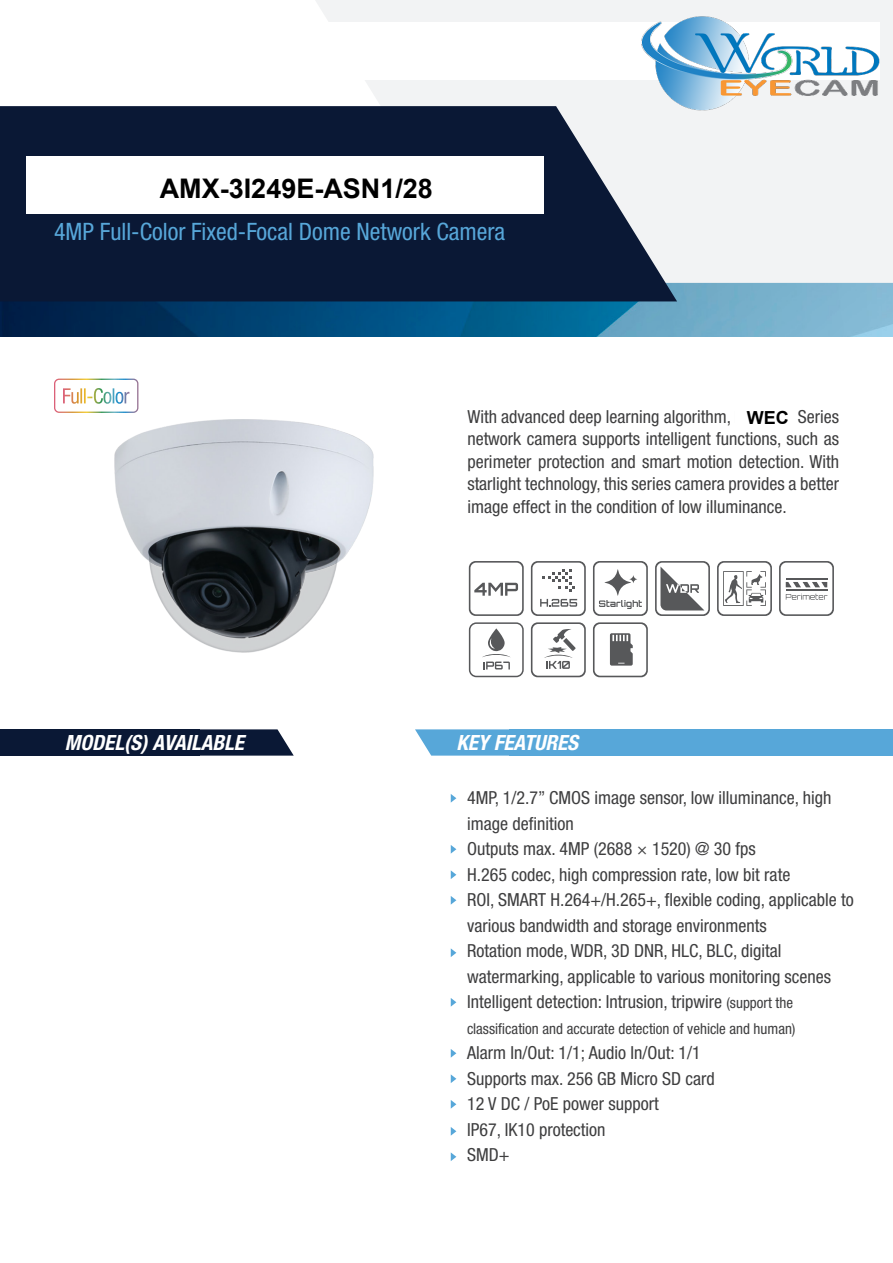
<style>
.page{position:relative;width:893px;height:1263px;background:#fff}
.page>*{position:absolute;margin:0;border:0;box-sizing:border-box;transform-origin:0 0}
.t1{font:condensed 24px "Helvetica Neue LT Std";color:#57a7d9}
.t2{font:italic 700 condensed 21px "Helvetica Neue LT Std";color:#fff}
.t3{font:condensed 18px/22.5px "Helvetica Neue LT Std";color:#3e3e3f}
.t4{font:condensed 15px "Helvetica Neue LT Std";color:#3e3e3f}
.s1{font-size:15px}
</style>
<div class="page">
<img style="left:0;top:283px;width:893px;height:54px">
<div style="left:316px;top:0;width:577px;height:283px;background:#f2f3f4"></div>
<svg style="left:0;top:106px;width:677px;height:195px;background:#25314b"></svg>
<svg style="left:415px;top:729px;width:94px;height:27px;background:#69b0dd"></svg>
<div style="left:509px;top:729px;width:384px;height:27px;background:#57a7d9"></div>
<svg style="left:200px;top:729px;width:94px;height:27px;background:#26324c"></svg>
<div style="left:0;top:729px;width:200px;height:27px;background:#0a1835"></div>
<svg style="left:451px;top:794px;width:5px;height:9px"></svg>
<svg style="left:451px;top:845px;width:5px;height:9px"></svg>
<svg style="left:451px;top:870px;width:5px;height:9px"></svg>
<svg style="left:451px;top:896px;width:5px;height:9px"></svg>
<svg style="left:451px;top:948px;width:5px;height:9px"></svg>
<svg style="left:451px;top:998px;width:5px;height:9px"></svg>
<svg style="left:451px;top:1049px;width:5px;height:9px"></svg>
<svg style="left:451px;top:1074px;width:5px;height:9px"></svg>
<svg style="left:451px;top:1100px;width:5px;height:9px"></svg>
<svg style="left:451px;top:1127px;width:5px;height:9px"></svg>
<svg style="left:451px;top:1152px;width:5px;height:9px"></svg>
<div style="left:469px;top:622px;width:55px;height:55px;border:2px solid #57585a;border-radius:7px"></div>
<svg style="left:482px;top:628px;width:29px;height:41px"></svg>
<svg style="left:531px;top:561px;width:55px;height:55px"></svg>
<svg style="left:593px;top:622px;width:55px;height:55px"></svg>
<svg style="left:779px;top:561px;width:55px;height:55px"></svg>
<svg style="left:469px;top:561px;width:55px;height:55px"></svg>
<svg style="left:655px;top:561px;width:55px;height:55px"></svg>
<svg style="left:717px;top:561px;width:55px;height:55px"></svg>
<div style="left:54px;top:379px;width:84px;height:34px;border:1px solid #fff;border-radius:4px"></div>
<svg style="left:63px;top:388px;width:66px;height:16px"></svg>
<img style="left:114px;top:420px;width:260px;height:232px">
<svg style="left:593px;top:561px;width:55px;height:55px"></svg>
<svg style="left:531px;top:622px;width:55px;height:55px"></svg>
<div style="left:9px;top:22px;width:870px;height:57px;background:#fff"></div>
<img style="left:641px;top:14px;width:241px;height:99px">
<div style="left:27px;top:157px;width:517px;height:57px;background:#fff"></div>
<svg style="left:746px;top:410px;width:42px;height:14px"></svg>
<p class="t1" style="left:54px;top:218px;width:453px">4MP Full-Color Fixed-Focal Dome Network Camera</p>
<p class="t3" style="left:467px;top:405px;width:373px;text-align:justify">With advanced deep learning algorithm, Diamond Series network camera supports intelligent functions, such as perimeter protection and smart motion detection. With starlight technology, this series camera provides a better image effect in the condition of low illuminance.</p>
<p class="t2" style="left:65px;top:730px;width:181px">MODEL(S) AVAILABLE</p>
<p class="t2" style="left:456px;top:730px;width:123px">KEY FEATURES</p>
<p class="t3" style="left:467px;top:785px;width:366px;line-height:25.5px">4MP, 1/2.7” CMOS image sensor, low illuminance, high image definition</p>
<p class="t3" style="left:467px;top:837px;width:290px">Outputs max. 4MP (2688 × 1520) @ 30 fps</p>
<p class="t3" style="left:467px;top:863px;width:325px">H.265 codec, high compression rate, low bit rate</p>
<p class="t3" style="left:467px;top:887px;width:388px;line-height:25.5px">ROI, SMART H.264+/H.265+, flexible coding, applicable to various bandwidth and storage environments</p>
<p class="t3" style="left:467px;top:938px;width:366px;line-height:25.5px">Rotation mode, WDR, 3D DNR, HLC, BLC, digital watermarking, applicable to various monitoring scenes</p>
<p class="t3" style="left:467px;top:990px;width:327px">Intelligent detection: Intrusion, tripwire <span class="s1">(support the</span></p>
<p class="t4" style="left:467px;top:1020px;width:330px">classification and accurate detection of vehicle and human)</p>
<p class="t3" style="left:467px;top:1041px;width:235px">Alarm In/Out: 1/1; Audio In/Out: 1/1</p>
<p class="t3" style="left:467px;top:1067px;width:249px">Supports max. 256 GB Micro SD card</p>
<p class="t3" style="left:467px;top:1092px;width:193px">12 V DC / PoE power support</p>
<p class="t3" style="left:467px;top:1118px;width:140px">IP67, IK10 protection</p>
<p class="t3" style="left:467px;top:1143px;width:44px">SMD+</p>
</div>
